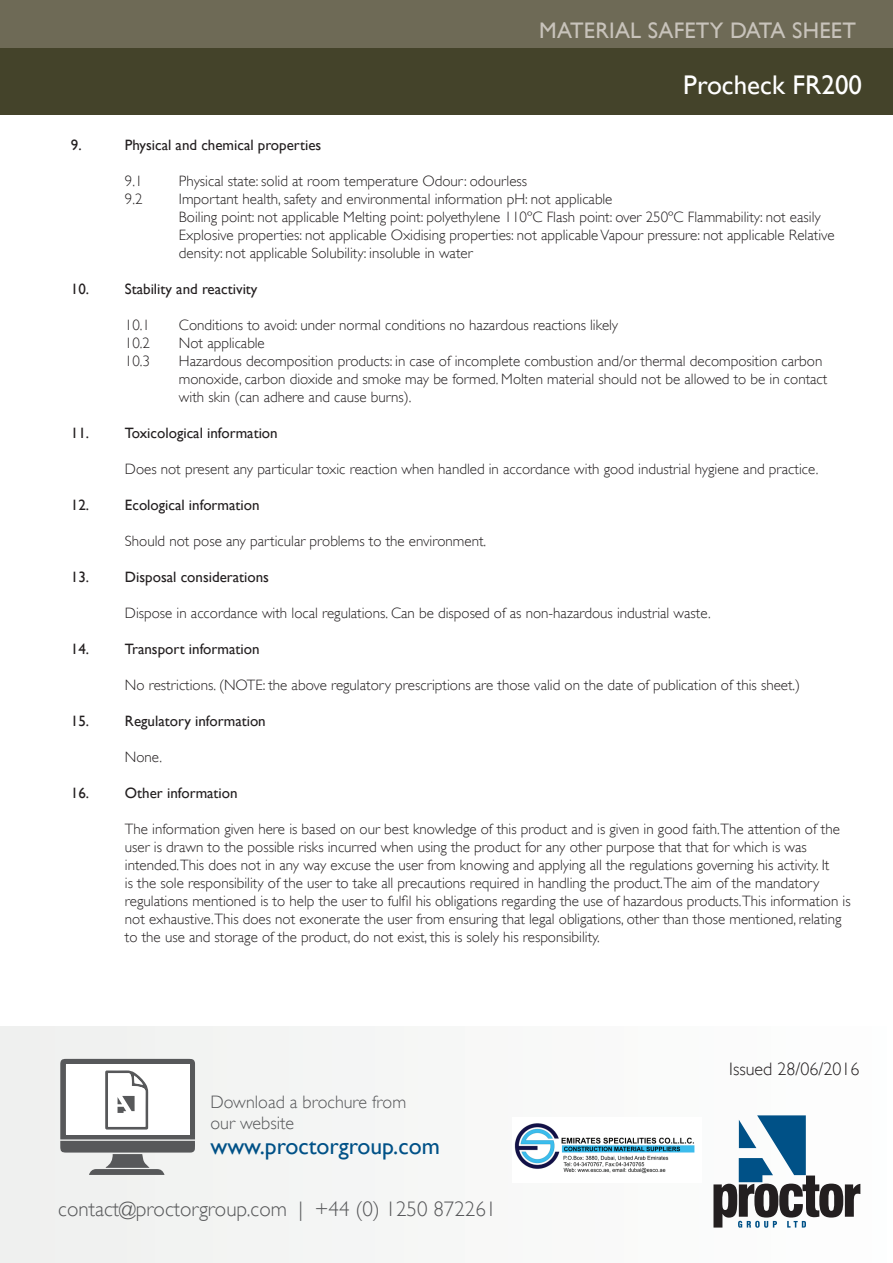
<style>
.page{position:relative;width:893px;height:1263px;background:#fff}
.page>*{position:absolute;margin:0;border:0;box-sizing:border-box;transform-origin:0 0}
.t1{font:27px "Gill Sans";color:#fff}
.t2{font:23.55px "Gill Sans";color:#005187}
.t3{font:22.5px "Gill Sans";letter-spacing:.01em;color:#c8c3bb}
.t4{font:300 21px "Gill Sans";color:#57585a}
.t5{font:300 18px/21.6px "Gill Sans";color:#57585a}
.t6{font:300 18px "Gill Sans";color:#231f20}
.t7{font:300 15px/18px "Gill Sans";color:#231f20}
.t8{font:15px "Gill Sans";color:#231f20}
</style>
<div class="page">
<div style="left:0;top:1027px;width:893px;height:236px;background:#f6f7f6"></div>
<svg style="left:713px;top:1115px;width:147px;height:113px"></svg>
<svg style="left:60px;top:1059px;width:135px;height:116px"></svg>
<div style="left:0;top:38px;width:893px;height:76px;background:#44432a"></div>
<div style="left:0;top:0;width:893px;height:48px;background:#6e6a56"></div>
<img style="left:515px;top:1123px;width:180px;height:51px">
<h3 class="t3" style="left:539px;top:17px;width:318px">MATERIAL SAFETY DATA SHEET</h3>
<h1 class="t1" style="left:683px;top:69px;width:180px">Procheck FR200</h1>
<p class="t8" style="left:71px;top:136px;width:12px">9.</p>
<p class="t8" style="left:125px;top:136px;width:198px">Physical and chemical properties</p>
<p class="t7" style="left:125px;top:172px;width:19px">9.1</p>
<p class="t7" style="left:179px;top:172px;width:350px">Physical state: solid at room temperature Odour: odourless</p>
<p class="t7" style="left:125px;top:190px;width:19px">9.2</p>
<p class="t7" style="left:179px;top:190px;width:657px">Important health, safety and environmental information pH: not applicable<br>Boiling point: not applicable Melting point: polyethylene 110ºC Flash point: over 250ºC Flammability: not easily Explosive properties: not applicable Oxidising properties: not applicable Vapour pressure: not applicable Relative density: not applicable Solubility: insoluble in water</p>
<p class="t8" style="left:71px;top:280px;width:188px">10. Stability and reactivity</p>
<p class="t7" style="left:125px;top:316px;width:27px">10.1</p>
<p class="t7" style="left:179px;top:316px;width:441px">Conditions to avoid: under normal conditions no hazardous reactions likely</p>
<p class="t7" style="left:125px;top:334px;width:27px">10.2</p>
<p class="t7" style="left:179px;top:334px;width:87px">Not applicable</p>
<p class="t7" style="left:125px;top:352px;width:27px">10.3</p>
<p class="t7" style="left:179px;top:352px;width:650px">Hazardous decomposition products: in case of incomplete combustion and/or thermal decomposition carbon monoxide, carbon dioxide and smoke may be formed. Molten material should not be allowed to be in contact with skin (can adhere and cause burns).</p>
<p class="t8" style="left:71px;top:424px;width:208px">11. Toxicological information</p>
<p class="t7" style="left:125px;top:460px;width:695px">Does not present any particular toxic reaction when handled in accordance with good industrial hygiene and practice.</p>
<p class="t8" style="left:71px;top:496px;width:190px">12. Ecological information</p>
<p class="t7" style="left:125px;top:532px;width:363px">Should not pose any particular problems to the environment.</p>
<p class="t8" style="left:71px;top:568px;width:200px">13. Disposal considerations</p>
<p class="t7" style="left:125px;top:604px;width:587px">Dispose in accordance with local regulations. Can be disposed of as non-hazardous industrial waste.</p>
<p class="t8" style="left:71px;top:640px;width:190px">14. Transport information</p>
<p class="t7" style="left:125px;top:676px;width:677px">No restrictions. (NOTE: the above regulatory prescriptions are those valid on the date of publication of this sheet.)</p>
<p class="t8" style="left:71px;top:712px;width:196px">15. Regulatory information</p>
<p class="t7" style="left:125px;top:748px;width:39px">None.</p>
<p class="t8" style="left:71px;top:784px;width:168px">16. Other information</p>
<p class="t7" style="left:125px;top:820px;width:727px">The information given here is based on our best knowledge of this product and is given in good faith.The attention of the user is drawn to the possible risks incurred when using the product for any other purpose that that for which is was intended.This does not in any way excuse the user from knowing and applying all the regulations governing his activity. It<br>is the sole responsibility of the user to take all precautions required in handling the product.The aim of the mandatory regulations mentioned is to help the user to fulfil his obligations regarding the use of hazardous products.This information is not exhaustive.This does not exonerate the user from ensuring that legal obligations, other than those mentioned, relating to the use and storage of the product, do not exist, this is solely his responsibility.</p>
<p class="t5" style="left:210px;top:1091px;width:197px">Download a brochure from our website</p>
<h2 class="t2" style="left:210px;top:1132px;width:231px">www.proctorgroup.com</h2>
<h3 class="t4" style="left:58px;top:1197px;width:440px">contact@proctorgroup.com | +44 (0) 1250 872261</h3>
<p class="t6" style="left:729px;top:1059px;width:132px">Issued 28/06/2016</p>
</div>
